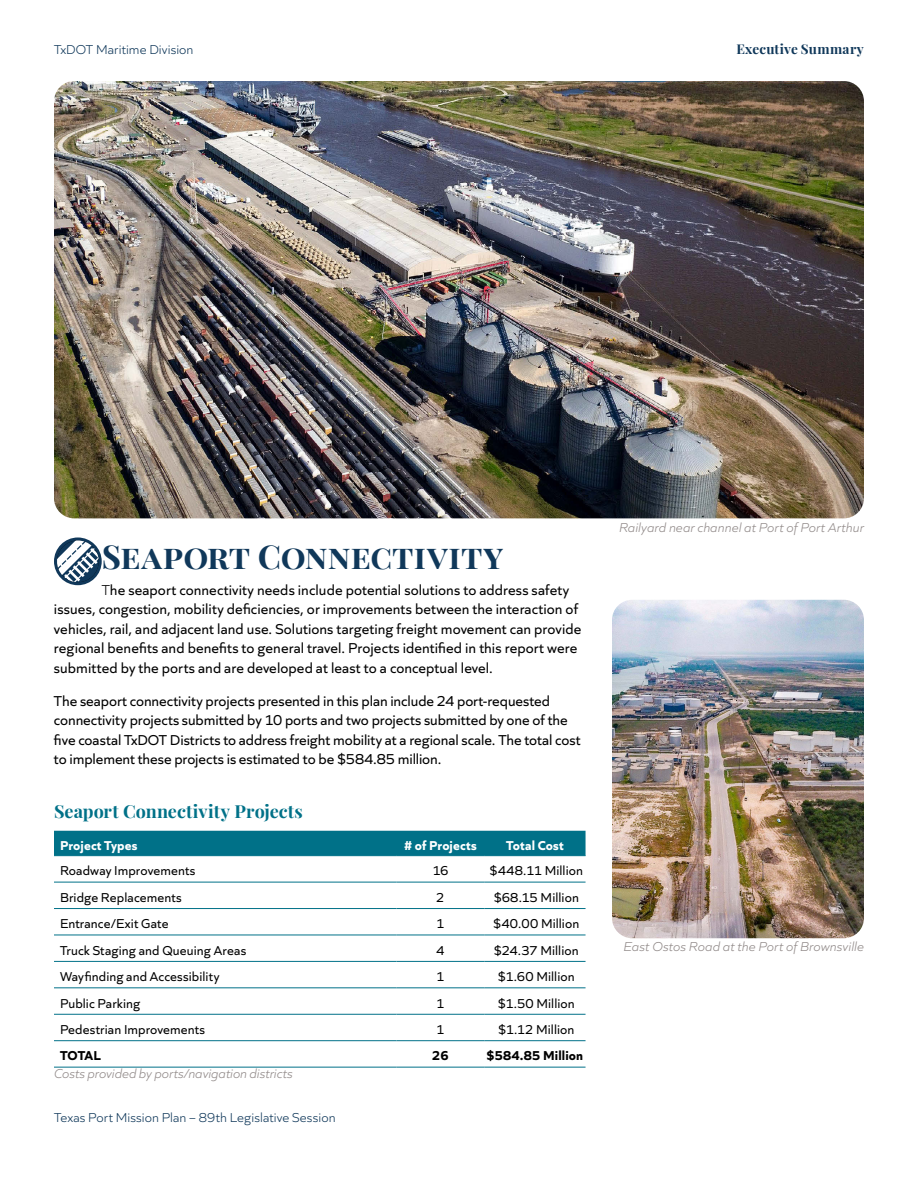
<style>
.page{position:relative;width:918px;height:1188px;background:#fff}
.page>*{position:absolute;margin:0;border:0;box-sizing:border-box;transform-origin:0 0}
.t1{font:700 33px "Playfair Display";letter-spacing:.02em;color:#10385a}
.t2{font:700 18px "Playfair Display";letter-spacing:.005em;color:#007188}
.t3{font:15px/19.5px "Quiet Sans";letter-spacing:.005em;color:#000}
.t4{font:13.5px "Quiet Sans";letter-spacing:.01em;color:#000}
.t5{font:italic 300 13.5px "Quiet Sans";letter-spacing:.005em;color:#918a89}
.t6{font:300 13.5px "Quiet Sans";letter-spacing:.01em;color:#10385a}
.t7{font:700 13.5px "Quiet Sans";letter-spacing:.015em;color:#fff}
.t8{font:700 13.5px "Quiet Sans";letter-spacing:.01em;color:#000}
.t9{font:700 13.5px "Playfair Display";letter-spacing:.015em;color:#10385a}
.s1{font-weight:300}
</style>
<div class="page">
<div style="left:54px;top:831px;width:532px;height:24px;background:#007188"></div>
<hr style="left:54px;top:855px;width:343px;height:1px;background:#007188">
<hr style="left:397px;top:855px;width:87px;height:1px;background:#007188">
<hr style="left:484px;top:855px;width:102px;height:1px;background:#007188">
<hr style="left:54px;top:882px;width:343px;height:1px;background:#007188">
<hr style="left:397px;top:882px;width:87px;height:1px;background:#007188">
<hr style="left:484px;top:882px;width:102px;height:1px;background:#007188">
<hr style="left:54px;top:908px;width:343px;height:1px;background:#007188">
<hr style="left:397px;top:908px;width:87px;height:1px;background:#007188">
<hr style="left:484px;top:908px;width:102px;height:1px;background:#007188">
<hr style="left:54px;top:935px;width:343px;height:1px;background:#007188">
<hr style="left:397px;top:935px;width:87px;height:1px;background:#007188">
<hr style="left:484px;top:935px;width:102px;height:1px;background:#007188">
<hr style="left:54px;top:961px;width:343px;height:1px;background:#007188">
<hr style="left:397px;top:961px;width:87px;height:1px;background:#007188">
<hr style="left:484px;top:961px;width:102px;height:1px;background:#007188">
<hr style="left:54px;top:987px;width:343px;height:1px;background:#007188">
<hr style="left:397px;top:987px;width:87px;height:1px;background:#007188">
<hr style="left:484px;top:987px;width:102px;height:1px;background:#007188">
<hr style="left:54px;top:1014px;width:343px;height:1px;background:#007188">
<hr style="left:397px;top:1014px;width:87px;height:1px;background:#007188">
<hr style="left:484px;top:1014px;width:102px;height:1px;background:#007188">
<hr style="left:54px;top:1040px;width:343px;height:1px;background:#007188">
<hr style="left:397px;top:1040px;width:87px;height:1px;background:#007188">
<hr style="left:484px;top:1040px;width:102px;height:1px;background:#007188">
<hr style="left:54px;top:1067px;width:343px;height:1px;background:#007188">
<hr style="left:397px;top:1067px;width:87px;height:1px;background:#007188">
<hr style="left:484px;top:1067px;width:102px;height:1px;background:#007188">
<img style="left:612px;top:600px;width:252px;height:338px">
<img style="left:54px;top:81px;width:810px;height:437px">
<svg style="left:55px;top:538px;width:46px;height:46px"></svg>
<p class="t6" style="left:54px;top:40px;width:141px">TxDOT Maritime Division</p>
<p class="t9" style="left:736px;top:38px;width:129px">Executive Summary</p>
<p class="t1" style="left:102px;top:530px;width:403px">Seaport CoNNectIVItY</p>
<p class="t3" style="left:54px;top:579px;width:529px;text-indent:48px"><span class="s1">T</span>he seaport connectivity needs include potential solutions to address safety issues, congestion, mobility deficiencies, or improvements between the interaction of vehicles, rail, and adjacent land use. Solutions targeting freight movement can provide regional benefits and benefits to general travel. Projects identified in this report were submitted by the ports and are developed at least to a conceptual level.</p>
<p class="t3" style="left:54px;top:690px;width:528px">The seaport connectivity projects presented in this plan include 24 port-requested connectivity projects submitted by 10 ports and two projects submitted by one of the five coastal TxDOT Districts to address freight mobility at a regional scale. The total cost to implement these projects is estimated to be $584.85 million.</p>
<p class="t2" style="left:54px;top:797px;width:250px">Seaport Connectivity Projects</p>
<p class="t7" style="left:60px;top:835px;width:79px">Project Types</p>
<p class="t7" style="left:404px;top:835px;width:74px"># of Projects</p>
<p class="t7" style="left:506px;top:835px;width:59px">Total Cost</p>
<p class="t4" style="left:60px;top:861px;width:137px">Roadway Improvements</p>
<p class="t4" style="left:432px;top:861px;width:18px">16</p>
<p class="t4" style="left:490px;top:861px;width:95px">$448.11 Million</p>
<p class="t4" style="left:60px;top:887px;width:123px">Bridge Replacements</p>
<p class="t4" style="left:436px;top:887px;width:10px">2</p>
<p class="t4" style="left:494px;top:887px;width:87px">$68.15 Million</p>
<p class="t4" style="left:60px;top:914px;width:110px">Entrance/Exit Gate</p>
<p class="t4" style="left:436px;top:914px;width:10px">1</p>
<p class="t4" style="left:493px;top:914px;width:87px">$40.00 Million</p>
<p class="t4" style="left:60px;top:940px;width:188px">Truck Staging and Queuing Areas</p>
<p class="t4" style="left:436px;top:940px;width:10px">4</p>
<p class="t4" style="left:494px;top:940px;width:86px">$24.37 Million</p>
<p class="t4" style="left:60px;top:967px;width:161px">Wayfinding and Accessibility</p>
<p class="t4" style="left:436px;top:967px;width:10px">1</p>
<p class="t4" style="left:498px;top:967px;width:78px">$1.60 Million</p>
<p class="t4" style="left:60px;top:993px;width:82px">Public Parking</p>
<p class="t4" style="left:436px;top:993px;width:10px">1</p>
<p class="t4" style="left:498px;top:993px;width:78px">$1.50 Million</p>
<p class="t4" style="left:60px;top:1019px;width:147px">Pedestrian Improvements</p>
<p class="t4" style="left:436px;top:1019px;width:10px">1</p>
<p class="t4" style="left:498px;top:1019px;width:78px">$1.12 Million</p>
<p class="t8" style="left:60px;top:1045px;width:42px">TOTAL</p>
<p class="t8" style="left:432px;top:1045px;width:18px">26</p>
<p class="t8" style="left:487px;top:1045px;width:98px">$584.85 Million</p>
<p class="t5" style="left:54px;top:1064px;width:240px">Costs provided by ports/navigation districts</p>
<p class="t6" style="left:54px;top:1108px;width:283px">Texas Port Mission Plan – 89th Legislative Session</p>
<p class="t5" style="left:619px;top:518px;width:246px">Railyard near channel at Port of Port Arthur</p>
<p class="t5" style="left:624px;top:937px;width:242px">East Ostos Road at the Port of Brownsville</p>
</div>
